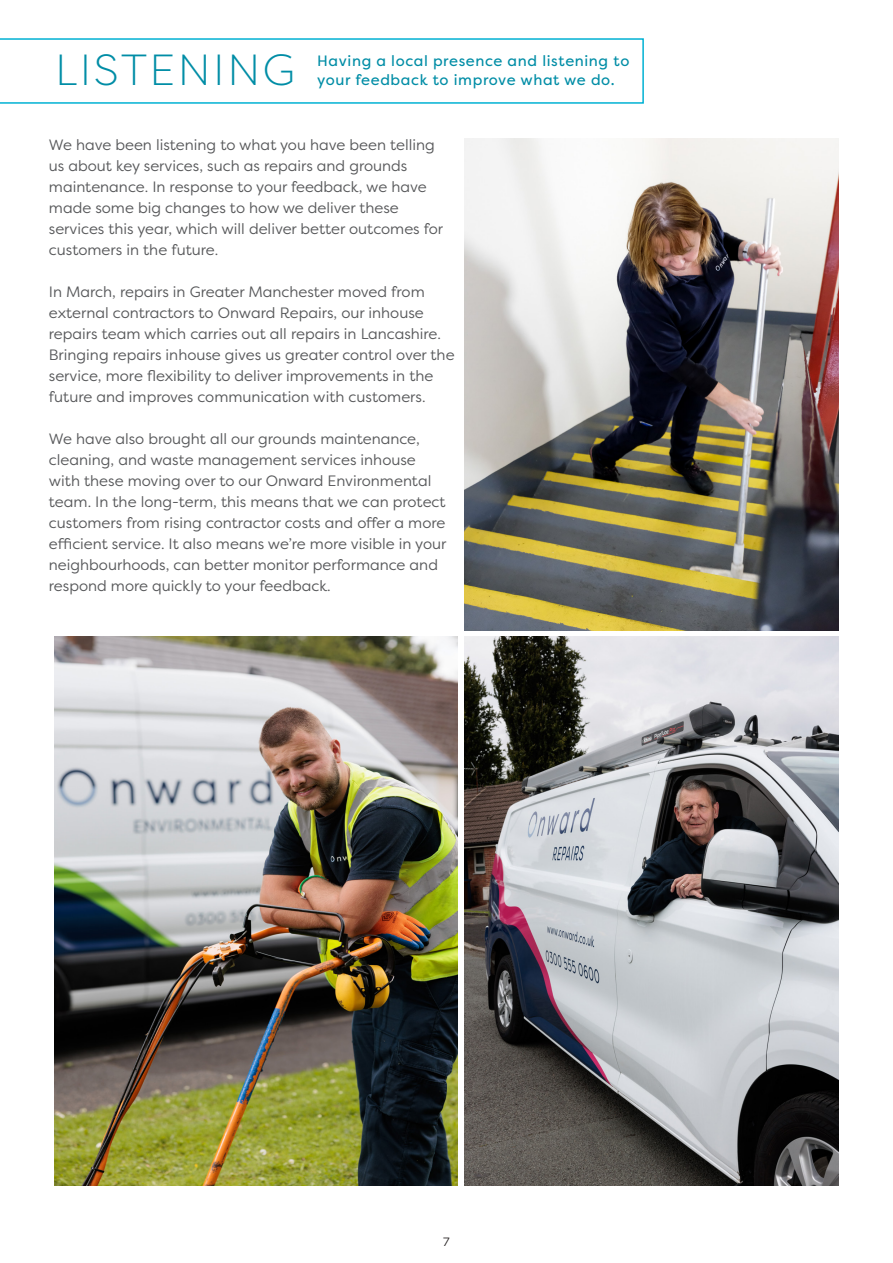
<style>
.page{position:relative;width:893px;height:1263px;background:#fff}
.page>*{position:absolute;margin:0;border:0;box-sizing:border-box;transform-origin:0 0}
.t1{font:300 43.5px "Filson Pro";letter-spacing:.06em;color:#008da6}
.t2{font:15px/21px "Filson Pro";color:#57585a}
.t3{font:15px/19.5px "Filson Pro";letter-spacing:.04em;color:#008da6}
.t4{font:12px "Filson Pro";color:#231f20}
</style>
<div class="page">
<svg style="left:0;top:38px;width:644px;height:66px"></svg>
<img style="left:464px;top:138px;width:375px;height:492px">
<img style="left:54px;top:636px;width:404px;height:550px">
<img style="left:464px;top:636px;width:375px;height:550px">
<p class="t1" style="left:55px;top:42px;width:241px">LISTENING</p>
<p class="t3" style="left:317px;top:51px;width:314px">Having a local presence and listening to your feedback to improve what we do.</p>
<p class="t2" style="left:49px;top:134px;width:396px">We have been listening to what you have been telling us about key services, such as repairs and grounds maintenance. In response to your feedback, we have made some big changes to how we deliver these services this year, which will deliver better outcomes for customers in the future.</p>
<p class="t2" style="left:49px;top:281px;width:407px">In March, repairs in Greater Manchester moved from external contractors to Onward Repairs, our inhouse repairs team which carries out all repairs in Lancashire.<br>Bringing repairs inhouse gives us greater control over the service, more flexibility to deliver improvements in the future and improves communication with customers.</p>
<p class="t2" style="left:49px;top:428px;width:399px">We have also brought all our grounds maintenance, cleaning, and waste management services inhouse with these moving over to our Onward Environmental team. In the long-term, this means that we can protect customers from rising contractor costs and offer a more efficient service. It also means we’re more visible in your neighbourhoods, can better monitor performance and respond more quickly to your feedback.</p>
<p class="t4" style="left:443px;top:1234px;width:8px">7</p>
</div>
